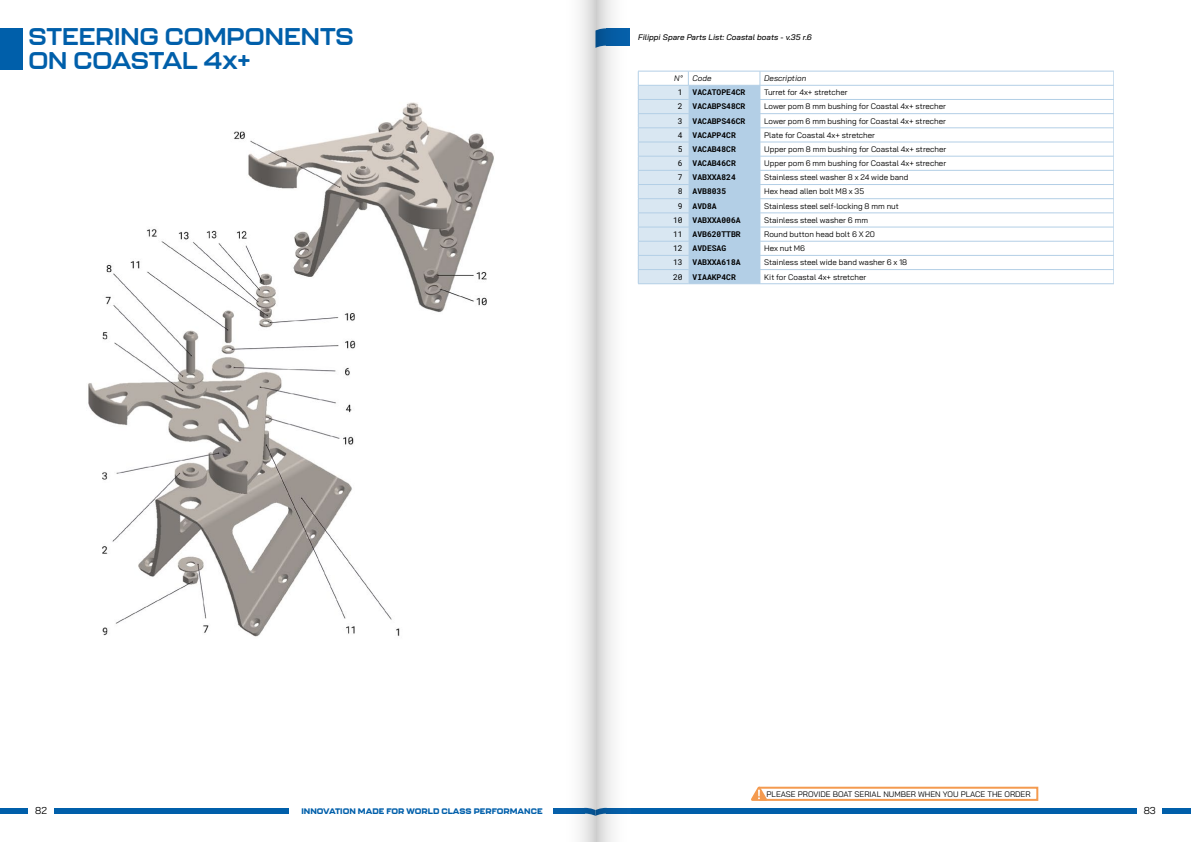
<style>
.page{position:relative;width:1191px;height:842px;background:#fff}
.page>*{position:absolute;margin:0;border:0;box-sizing:border-box;transform-origin:0 0}
.t1{font:700 24px/24px "Kallisto";color:#005faa}
.t2{font:10px "Bai Jamjuree";color:#000}
.t3{font:8px "Bai Jamjuree";color:#000}
.t4{font:700 8px "Roboto Mono";color:#000}
.t5{font:italic 500 8px "Bai Jamjuree";color:#000}
.t6{font:800 8px "Kallisto";color:#005faa}
.t7{font:italic 8px "Bai Jamjuree";color:#000}
.s1{font-weight:400}
</style>
<div class="page">
<hr style="left:760px;top:71px;width:353px;height:1px;background:#b3cfe6">
<hr style="left:760px;top:85px;width:353px;height:1px;background:#b3cfe6">
<hr style="left:760px;top:99px;width:353px;height:1px;background:#b3cfe6">
<hr style="left:760px;top:113px;width:353px;height:1px;background:#b3cfe6">
<hr style="left:760px;top:128px;width:353px;height:1px;background:#b3cfe6">
<hr style="left:760px;top:142px;width:353px;height:1px;background:#b3cfe6">
<hr style="left:760px;top:156px;width:353px;height:1px;background:#b3cfe6">
<hr style="left:760px;top:170px;width:353px;height:1px;background:#b3cfe6">
<hr style="left:760px;top:184px;width:353px;height:1px;background:#b3cfe6">
<hr style="left:760px;top:198px;width:353px;height:1px;background:#b3cfe6">
<hr style="left:760px;top:213px;width:353px;height:1px;background:#b3cfe6">
<hr style="left:760px;top:227px;width:353px;height:1px;background:#b3cfe6">
<hr style="left:760px;top:241px;width:353px;height:1px;background:#b3cfe6">
<hr style="left:760px;top:255px;width:353px;height:1px;background:#b3cfe6">
<hr style="left:760px;top:269px;width:353px;height:1px;background:#b3cfe6">
<hr style="left:760px;top:283px;width:353px;height:1px;background:#b3cfe6">
<svg style="left:638px;top:71px;width:122px;height:213px;background:#c4daeb"></svg>
<svg style="left:1113px;top:71px;width:1px;height:212px"></svg>
<hr style="left:1113px;top:283px;width:49px;height:1px;background:#b3cfe6">
<img style="left:88px;top:102px;width:406px;height:712px">
<div style="left:1162px;top:808px;width:29px;height:6px;background:#005faa"></div>
<div style="left:631px;top:808px;width:506px;height:6px;background:#005faa"></div>
<div style="left:759px;top:787px;width:279px;height:14px;border:2px solid #f49a4f"></div>
<svg style="left:751px;top:787px;width:16px;height:14px"></svg>
<div style="left:0;top:808px;width:28px;height:6px;background:#005faa"></div>
<div style="left:54px;top:808px;width:234px;height:6px;background:#005faa"></div>
<div style="left:0;top:28px;width:23px;height:42px;background:#005faa"></div>
<svg style="left:553px;top:0;width:85px;height:842px"></svg>
<div style="left:1114px;top:50px;width:77px;height:744px;background:#fff"></div>
<h1 class="t1" style="left:28px;top:24px;width:327px">STEERING COMPONENTS<br>ON COASTAL 4x+</h1>
<p class="t5" style="left:638px;top:32px;width:175px">Filippi Spare Parts List: Coastal boats - v.35 r.6</p>
<p class="t7" style="left:674px;top:71px;width:39px">N° Code</p>
<p class="t7" style="left:764px;top:71px;width:44px">Description</p>
<p class="t4" style="left:678px;top:87px;width:69px"><span class="s1">1</span> VACATOPE4CR</p>
<p class="t3" style="left:764px;top:86px;width:85px">Turret for 4x+ stretcher</p>
<p class="t4" style="left:678px;top:101px;width:69px"><span class="s1">2</span> VACABPS48CR</p>
<p class="t3" style="left:764px;top:100px;width:183px">Lower pom 8 mm bushing for Coastal 4x+ strecher</p>
<p class="t4" style="left:678px;top:115px;width:69px"><span class="s1">3</span> VACABPS46CR</p>
<p class="t3" style="left:764px;top:114px;width:183px">Lower pom 6 mm bushing for Coastal 4x+ strecher</p>
<p class="t4" style="left:678px;top:129px;width:59px"><span class="s1">4</span> VACAPP4CR</p>
<p class="t3" style="left:764px;top:128px;width:112px">Plate for Coastal 4x+ stretcher</p>
<p class="t4" style="left:678px;top:144px;width:59px"><span class="s1">5</span> VACAB48CR</p>
<p class="t3" style="left:764px;top:142px;width:184px">Upper pom 8 mm bushing for Coastal 4x+ strecher</p>
<p class="t4" style="left:678px;top:158px;width:59px"><span class="s1">6</span> VACAB46CR</p>
<p class="t3" style="left:764px;top:156px;width:183px">Upper pom 6 mm bushing for Coastal 4x+ strecher</p>
<p class="t4" style="left:678px;top:172px;width:59px"><span class="s1">7</span> VABXXA824</p>
<p class="t3" style="left:764px;top:171px;width:146px">Stainless steel washer 8 x 24 wide band</p>
<p class="t4" style="left:678px;top:186px;width:50px"><span class="s1">8</span> AVB8035</p>
<p class="t3" style="left:764px;top:185px;width:101px">Hex head allen bolt M8 x 35</p>
<p class="t4" style="left:678px;top:200px;width:40px"><span class="s1">9</span> AVD8A</p>
<p class="t3" style="left:764px;top:199px;width:136px">Stainless steel self-locking 8 mm nut</p>
<p class="t4" style="left:673px;top:214px;width:69px"><span class="s1">10</span> VABXXA006A</p>
<p class="t3" style="left:764px;top:213px;width:105px">Stainless steel washer 6 mm</p>
<p class="t4" style="left:673px;top:229px;width:69px"><span class="s1">11</span> AVB620TTBR</p>
<p class="t3" style="left:764px;top:227px;width:112px">Round button head bolt 6 X 20</p>
<p class="t4" style="left:673px;top:243px;width:55px"><span class="s1">12</span> AVDESAG</p>
<p class="t3" style="left:764px;top:241px;width:42px">Hex nut M6</p>
<p class="t4" style="left:673px;top:257px;width:69px"><span class="s1">13</span> VABXXA618A</p>
<p class="t3" style="left:764px;top:256px;width:144px">Stainless steel wide band washer 6 x 18</p>
<p class="t4" style="left:673px;top:271px;width:64px"><span class="s1">20</span> VIAAKP4CR</p>
<p class="t3" style="left:764px;top:270px;width:104px">Kit for Coastal 4x+ stretcher</p>
<p class="t2" style="left:35px;top:802px;width:13px">82</p>
<p class="t6" style="left:301px;top:806px;width:243px">INNOVATION MADE FOR WORLD CLASS PERFORMANCE</p>
<p class="t3" style="left:766px;top:787px;width:265px">PLEASE PROVIDE BOAT SERIAL NUMBER WHEN YOU PLACE THE ORDER</p>
<p class="t2" style="left:1143px;top:802px;width:14px">83</p>
</div>
